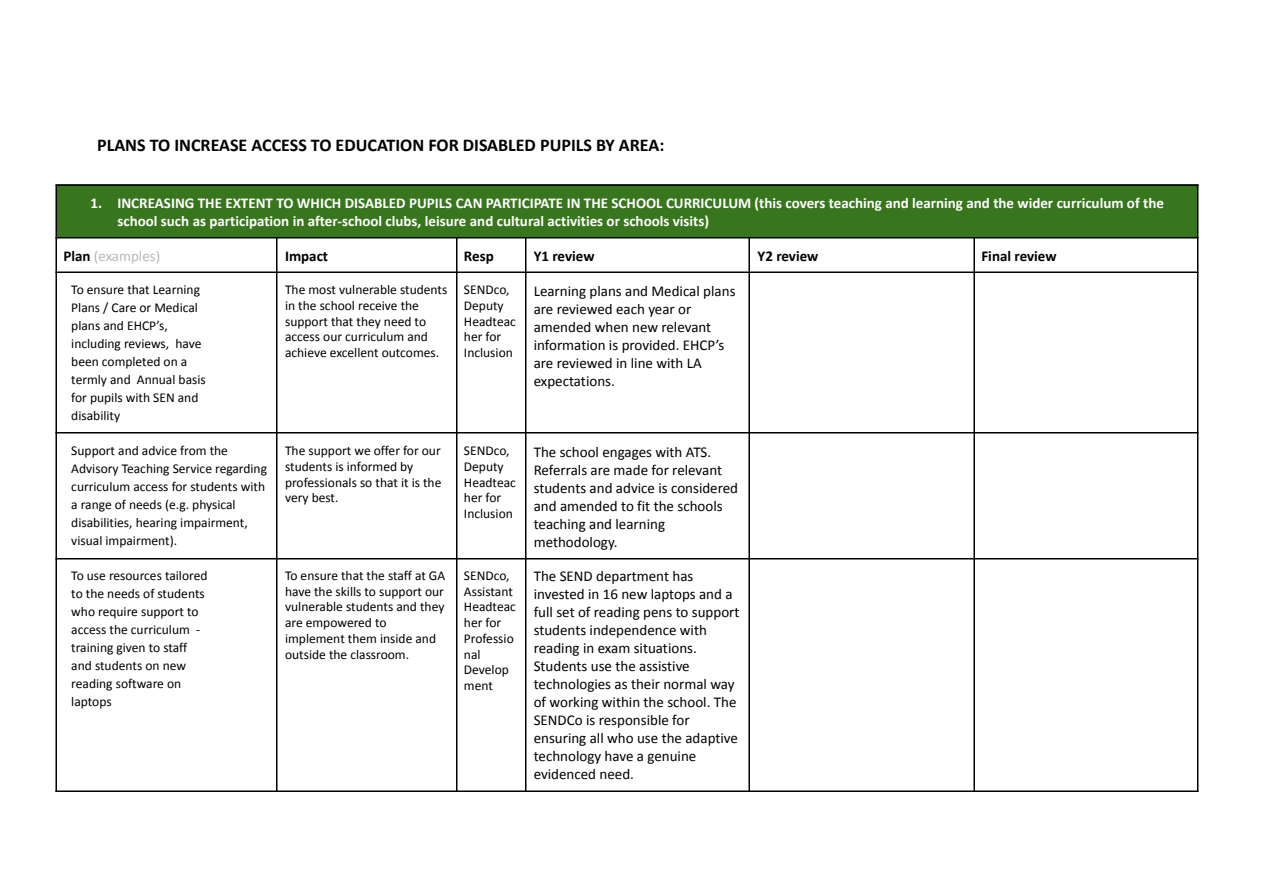
<style>
.page{position:relative;width:1263px;height:894px;background:#fff}
.page>*{position:absolute;margin:0;border:0;box-sizing:border-box;transform-origin:0 0}
.t1{font:700 18px "Calibri";color:#000}
.t2{font:15px/18px "Calibri";color:#000}
.t3{font:700 15px/18px "Calibri";color:#fff}
.t4{font:700 15px "Calibri";color:#000}
.t5{font:15px "Calibri";color:#b7b7b7}
.t6{font:13.5px/15.8px "Calibri";color:#000}
.s1{font-weight:700;color:#000}
</style>
<div class="page">
<div style="left:56px;top:184px;width:1141px;height:53px;background:#38761d"></div>
<hr style="left:56px;top:184px;width:1px;height:608px;background:#000">
<hr style="left:276px;top:237px;width:2px;height:555px;background:#000">
<hr style="left:456px;top:237px;width:2px;height:555px;background:#000">
<hr style="left:525px;top:237px;width:1px;height:555px;background:#000">
<hr style="left:748px;top:237px;width:2px;height:555px;background:#000">
<hr style="left:973px;top:237px;width:2px;height:555px;background:#000">
<hr style="left:1197px;top:184px;width:2px;height:608px;background:#000">
<hr style="left:56px;top:184px;width:1143px;height:2px;background:#000">
<hr style="left:56px;top:237px;width:1143px;height:1px;background:#000">
<hr style="left:56px;top:271px;width:1143px;height:2px;background:#000">
<hr style="left:56px;top:432px;width:1143px;height:2px;background:#000">
<hr style="left:56px;top:558px;width:1143px;height:1px;background:#000">
<hr style="left:56px;top:790px;width:1143px;height:2px;background:#000">
<h1 class="t1" style="left:97px;top:137px;width:569px">PLANS TO INCREASE ACCESS TO EDUCATION FOR DISABLED PUPILS BY AREA:</h1>
<p class="t3" style="left:117px;top:195px;width:1048px;text-indent:-27px">1. INCREASING THE EXTENT TO WHICH DISABLED PUPILS CAN PARTICIPATE IN THE SCHOOL CURRICULUM (this covers teaching and learning and the wider curriculum of the school such as participation in after-school clubs, leisure and cultural activities or schools visits)</p>
<p class="t5" style="left:63px;top:250px;width:98px"><span class="s1">Plan</span> (examples)</p>
<p class="t4" style="left:285px;top:250px;width:45px">Impact</p>
<p class="t4" style="left:464px;top:250px;width:31px">Resp</p>
<p class="t4" style="left:534px;top:250px;width:62px">Y1 review</p>
<p class="t4" style="left:758px;top:250px;width:62px">Y2 review</p>
<p class="t4" style="left:981px;top:250px;width:77px">Final review</p>
<p class="t6" style="left:71px;top:282px;width:136px;line-height:18px">To ensure that Learning<br>Plans / Care or Medical plans and EHCP’s, including reviews, have been completed on a termly and Annual basis for pupils with SEN and disability</p>
<p class="t6" style="left:285px;top:283px;width:164px">The most vulnerable students in the school receive the support that they need to access our curriculum and achieve excellent outcomes.</p>
<p class="t6" style="left:464px;top:283px;width:53px">SENDco,<br>Deputy<br>Headteac her for<br>Inclusion</p>
<p class="t2" style="left:534px;top:283px;width:203px">Learning plans and Medical plans are reviewed each year or amended when new relevant information is provided. EHCP’s are reviewed in line with LA expectations.</p>
<p class="t6" style="left:71px;top:443px;width:197px;line-height:18px">Support and advice from the<br>Advisory Teaching Service regarding curriculum access for students with a range of needs (e.g. physical disabilities, hearing impairment, visual impairment).</p>
<p class="t6" style="left:285px;top:444px;width:158px">The support we offer for our students is informed by professionals so that it is the very best.</p>
<p class="t6" style="left:464px;top:444px;width:53px">SENDco,<br>Deputy<br>Headteac her for<br>Inclusion</p>
<p class="t2" style="left:534px;top:444px;width:206px">The school engages with ATS.<br>Referrals are made for relevant students and advice is considered and amended to fit the schools teaching and learning methodology.</p>
<p class="t6" style="left:71px;top:568px;width:138px;line-height:18px">To use resources tailored to the needs of students who require support to access the curriculum - training given to staff and students on new reading software on laptops</p>
<p class="t6" style="left:285px;top:569px;width:162px">To ensure that the staff at GA have the skills to support our vulnerable students and they are empowered to implement them inside and outside the classroom.</p>
<p class="t6" style="left:464px;top:569px;width:53px">SENDco,<br>Assistant<br>Headteac her for<br>Professio nal<br>Develop ment</p>
<p class="t2" style="left:534px;top:569px;width:207px">The SEND department has invested in 16 new laptops and a full set of reading pens to support students independence with reading in exam situations.<br>Students use the assistive technologies as their normal way of working within the school. The<br>SENDCo is responsible for ensuring all who use the adaptive technology have a genuine evidenced need.</p>
</div>
